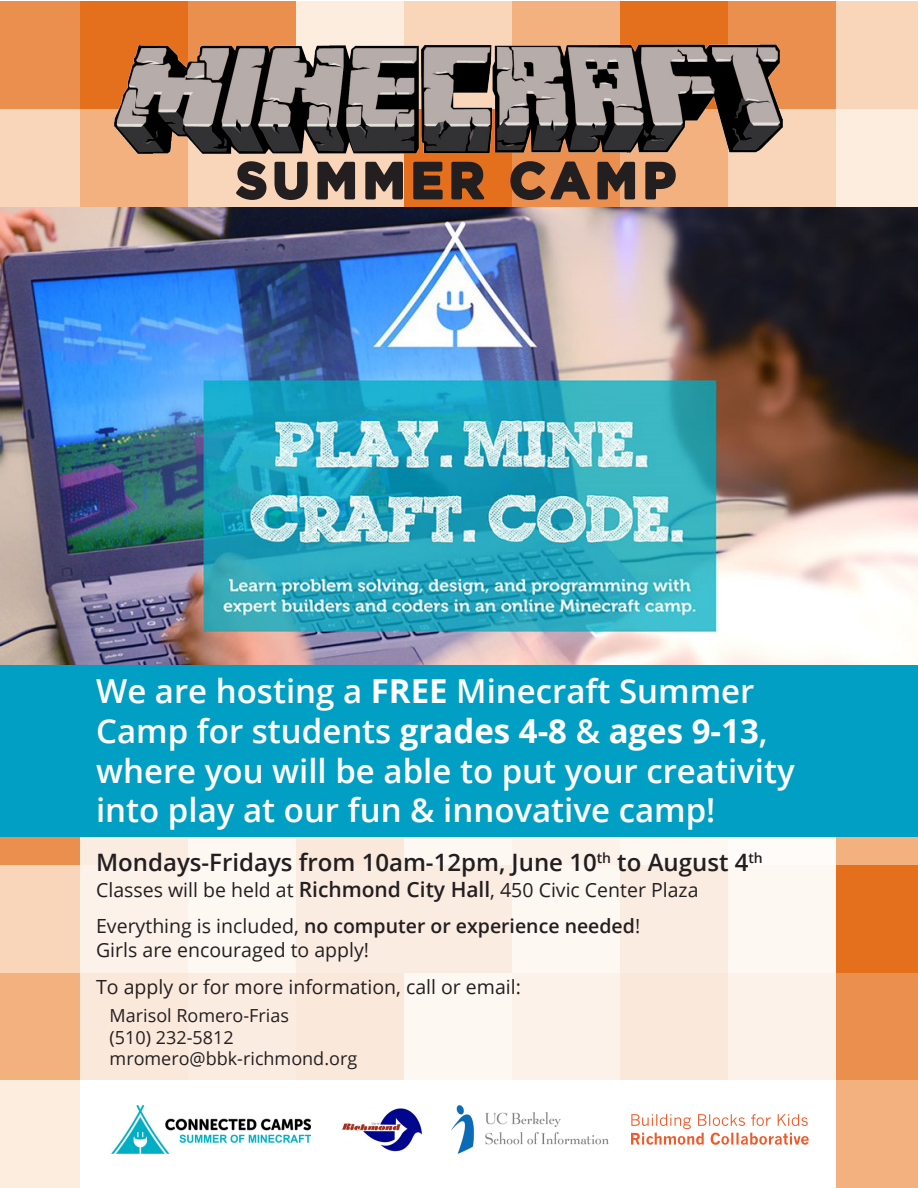
<style>
.page{position:relative;width:918px;height:1188px;background:#fff}
.page>*{position:absolute;margin:0;border:0;box-sizing:border-box;transform-origin:0 0}
.t1{font:700 49.5px "Gotham";letter-spacing:.1em;color:#231f20}
.t2{font:600 33px/39.6px "Open Sans";color:#fff}
.t3{font:600 24px "Open Sans";color:#231f20}
.t4{font:19.5px "Open Sans";color:#231f20}
.t5{font:600 19.5px "Open Sans";color:#231f20}
.t6{font:18px/21.6px "Open Sans";color:#231f20}
.s1{font-weight:700}
.s2{font-weight:600;font-size:21px}
.s3{font-weight:400}
</style>
<div class="page">
<div style="left:0;top:1px;width:80px;height:108px;background:#eb8f4e"></div>
<div style="left:80px;top:1px;width:108px;height:108px;background:#e4701e"></div>
<div style="left:188px;top:1px;width:108px;height:108px;background:#eb8f4e"></div>
<div style="left:296px;top:1px;width:108px;height:108px;background:#fceddf"></div>
<div style="left:404px;top:1px;width:108px;height:108px;background:#f9d5b9"></div>
<div style="left:512px;top:1px;width:108px;height:108px;background:#f2b17f"></div>
<div style="left:620px;top:1px;width:108px;height:108px;background:#e4701e"></div>
<div style="left:728px;top:1px;width:108px;height:108px;background:#eb8f4e"></div>
<div style="left:836px;top:1px;width:82px;height:108px;background:#f9d5b9"></div>
<div style="left:0;top:109px;width:80px;height:108px;background:#f9d5b9"></div>
<div style="left:80px;top:109px;width:108px;height:108px;background:#f2b17f"></div>
<div style="left:188px;top:109px;width:108px;height:108px;background:#f9d5b9"></div>
<div style="left:296px;top:109px;width:108px;height:108px;background:#f9d5b9"></div>
<div style="left:404px;top:109px;width:108px;height:108px;background:#e4701e"></div>
<div style="left:512px;top:109px;width:108px;height:108px;background:#eb8f4e"></div>
<div style="left:620px;top:109px;width:108px;height:108px;background:#f2b17f"></div>
<div style="left:728px;top:109px;width:108px;height:108px;background:#f9d5b9"></div>
<div style="left:836px;top:109px;width:82px;height:108px;background:#fceddf"></div>
<div style="left:0;top:757px;width:80px;height:108px;background:#eb8f4e"></div>
<div style="left:836px;top:757px;width:82px;height:108px;background:#f2b17f"></div>
<div style="left:0;top:865px;width:80px;height:108px;background:#f9d5b9"></div>
<div style="left:836px;top:865px;width:82px;height:108px;background:#e4701e"></div>
<div style="left:0;top:973px;width:80px;height:108px;background:#f2b17f"></div>
<div style="left:836px;top:973px;width:82px;height:108px;background:#eb8f4e"></div>
<div style="left:0;top:1081px;width:80px;height:107px;background:#fceddf"></div>
<div style="left:836px;top:1081px;width:82px;height:107px;background:#f2b17f"></div>
<svg style="left:80px;top:837px;width:756px;height:243px;fill:#fcf2ea"></svg>
<div style="left:0;top:665px;width:918px;height:172px;background:#009fc3"></div>
<svg style="left:236px;top:161px;width:72px;height:39px"></svg>
<svg style="left:317px;top:161px;width:39px;height:39px"></svg>
<svg style="left:365px;top:161px;width:38px;height:39px"></svg>
<svg style="left:413px;top:161px;width:30px;height:39px"></svg>
<svg style="left:451px;top:161px;width:34px;height:39px"></svg>
<svg style="left:510px;top:161px;width:126px;height:39px"></svg>
<svg style="left:645px;top:161px;width:31px;height:39px"></svg>
<img style="left:0;top:207px;width:918px;height:458px">
<img style="left:114px;top:44px;width:668px;height:110px">
<img style="left:342px;top:1108px;width:80px;height:44px">
<img style="left:452px;top:1106px;width:156px;height:47px">
<img style="left:111px;top:1106px;width:200px;height:47px">
<svg style="left:631px;top:1114px;width:178px;height:31px"></svg>
<p class="t1" style="left:236px;top:152px;width:442px">SUMMER CAMP</p>
<p class="t2" style="left:96px;top:671px;width:700px">We are hosting a <span class="s1">FREE</span> Minecraft Summer Camp for students <span class="s1">grades 4-8</span> &amp; <span class="s1">ages 9-13</span>, where you will be able to put your creativity into play at our fun &amp; innovative camp!</p>
<p class="t3" style="left:96px;top:846px;width:668px">Mondays-Fridays from 10am-12pm, June 10<sup>th</sup> to August 4<sup>th</sup></p>
<p class="t4" style="left:96px;top:876px;width:604px">Classes will be held at <span class="s2">Richmond City Hall</span>, 450 Civic Center Plaza</p>
<p class="t5" style="left:96px;top:913px;width:546px"><span class="s3">Everything is included,</span> no computer or experience needed<span class="s3">!</span></p>
<p class="t4" style="left:96px;top:936px;width:275px">Girls are encouraged to apply!</p>
<p class="t4" style="left:96px;top:973px;width:426px">To apply or for more information, call or email:</p>
<p class="t6" style="left:110px;top:1004px;width:181px">Marisol Romero-Frias (510) 232-5812</p>
<p class="t6" style="left:110px;top:1047px;width:249px">mromero@bbk-richmond.org</p>
</div>
